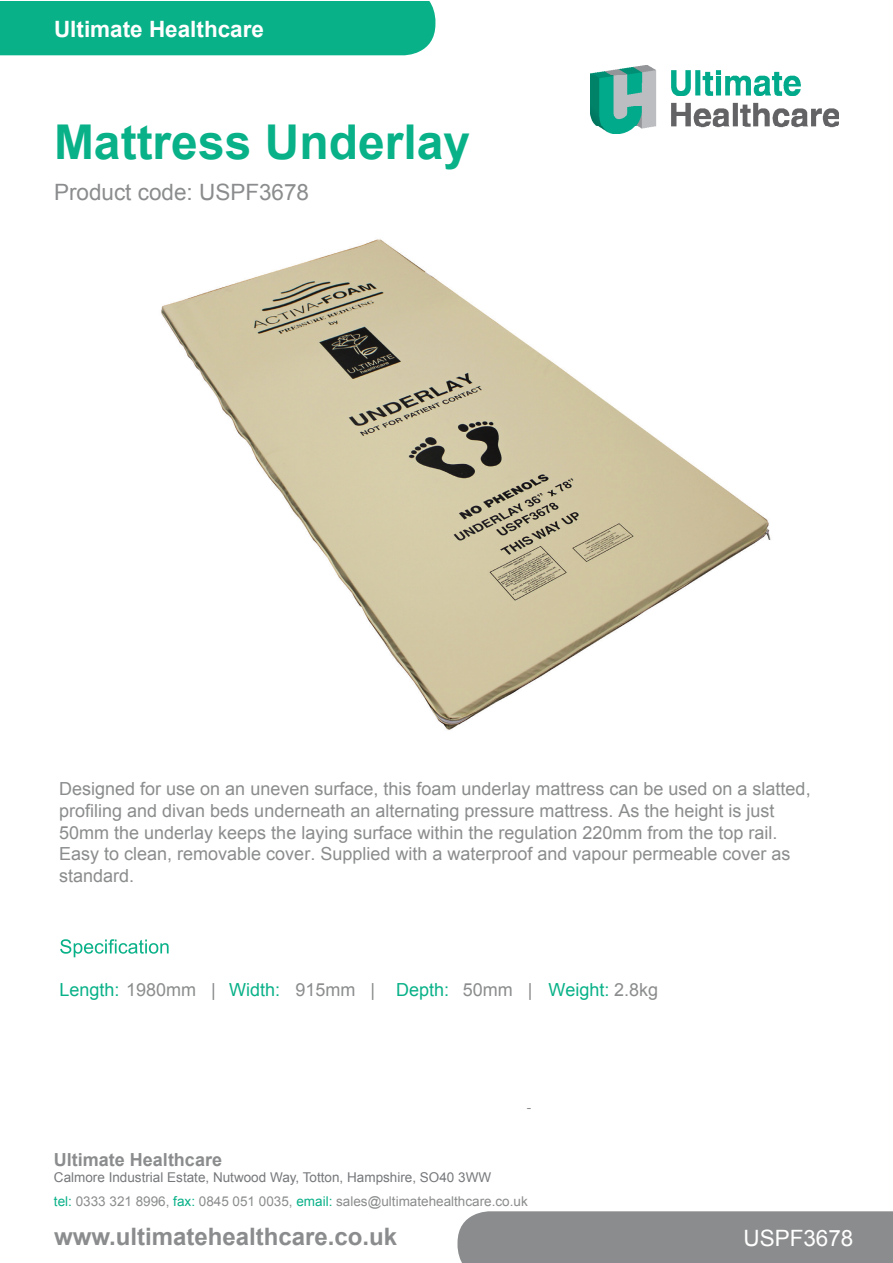
<style>
.page{position:relative;width:893px;height:1263px;background:#fff}
.page>*{position:absolute;margin:0;border:0;box-sizing:border-box;transform-origin:0 0}
.t1{font:700 48px "Arial";color:#09b188}
.t2{font:700 24px "Arial";color:#8b8c8d}
.t3{font:22.5px "Arial";color:#8b8c8d}
.t4{font:700 22.5px "Arial";color:#fff}
.t5{font:22.5px "Arial";color:#fff}
.t6{font:18px/21.6px "Arial";color:#8b8c8d}
.t7{font:18px "Arial";color:#09b188}
.t8{font:700 18px "Arial";color:#8b8c8d}
.t9{font:13.5px/24px "Arial";color:#76787b}
.t10{font:13.5px "Arial";color:#8b8c8d}
.s1{color:#8b8c8d}
.s2{color:#09b188}
</style>
<div class="page">
<div style="left:458px;top:1211px;width:435px;height:52px;background:#8b8c8d"></div>
<div style="left:0;top:2px;width:435px;height:53px;background:#09b188"></div>
<img style="left:590px;top:66px;width:249px;height:67px">
<svg style="left:60px;top:939px;width:109px;height:18px"></svg>
<img style="left:161px;top:239px;width:610px;height:491px">
<p class="t4" style="left:54px;top:14px;width:212px">Ultimate Healthcare</p>
<h1 class="t1" style="left:54px;top:110px;width:418px">Mattress Underlay</h1>
<p class="t3" style="left:54px;top:178px;width:257px">Product code: USPF3678</p>
<p class="t6" style="left:59px;top:778px;width:753px">Designed for use on an uneven surface, this foam underlay mattress can be used on a slatted, profiling and divan beds underneath an alternating pressure mattress. As the height is just 50mm the underlay keeps the laying surface within the regulation 220mm from the top rail.<br>Easy to clean, removable cover. Supplied with a waterproof and vapour permeable cover as standard.</p>
<p class="t7" style="left:60px;top:978px;width:222px">Length: <span class="s1">1980mm |</span> Width:</p>
<p class="t6" style="left:296px;top:979px;width:155px">915mm | <span class="s2">Depth:</span></p>
<p class="t6" style="left:463px;top:979px;width:197px">50mm | <span class="s2">Weight:</span> 2.8kg</p>
<p class="t10" style="left:527px;top:1098px;width:6px">-</p>
<p class="t8" style="left:54px;top:1148px;width:170px">Ultimate Healthcare</p>
<p class="t9" style="left:54px;top:1165px;width:475px">Calmore Industrial Estate, Nutwood Way, Totton, Hampshire, SO40 3WW<br><span class="s2">tel:</span> <span class="s1">0333 321 8996,</span> <span class="s2">fax:</span> <span class="s1">0845 051 0035,</span> <span class="s2">email:</span> <span class="s1">sales@ultimatehealthcare.co.uk</span></p>
<h2 class="t2" style="left:54px;top:1220px;width:345px">www.ultimatehealthcare.co.uk</h2>
<p class="t5" style="left:743px;top:1223px;width:112px">USPF3678</p>
</div>
